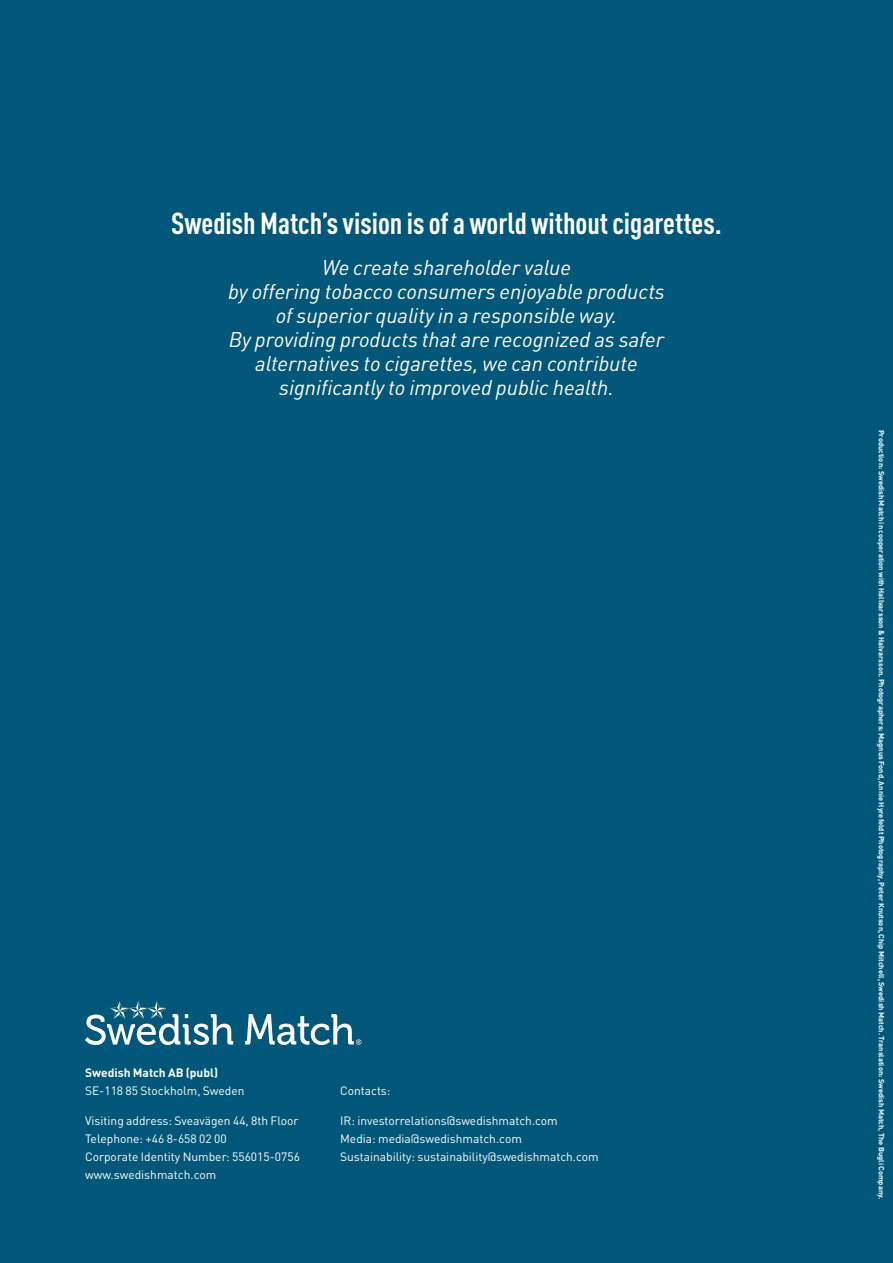
<style>
.page{position:relative;width:893px;height:1263px;background:#005779}
.page>*{position:absolute;margin:0;border:0;box-sizing:border-box;transform-origin:0 0}
.t1{font:700 condensed 30px "DIN Pro";color:#fff}
.t2{font:italic 21px/24px "DIN Pro";color:#fff;text-align:center}
.t3{font:12px/18px "DIN Pro";color:#fff}
.t4{font:700 12px "DIN Pro";color:#fff}
.t5{font:700 7.5px "DIN Pro";color:#fff}
</style>
<div class="page">
<svg style="left:245px;top:1014px;width:116px;height:31px"></svg>
<svg style="left:85px;top:1001px;width:148px;height:44px"></svg>
<p class="t1" style="left:171px;top:201px;width:552px">Swedish Match’s vision is of a world without cigarettes.</p>
<p class="t2" style="left:228px;top:253px;width:438px">We create shareholder value<br>by offering tobacco consumers enjoyable products of superior quality in a responsible way.<br>By providing products that are recognized as safer alternatives to cigarettes, we can contribute significantly to improved public health.</p>
<p class="t4" style="left:85px;top:1062px;width:135px">Swedish Match AB (publ)</p>
<p class="t3" style="left:85px;top:1080px;width:161px">SE-118 85 Stockholm, Sweden</p>
<p class="t3" style="left:85px;top:1111px;width:215px">Visiting address: Sveavägen 44, 8th Floor</p>
<p class="t3" style="left:85px;top:1129px;width:143px">Telephone: +46 8-658 02 00</p>
<p class="t3" style="left:85px;top:1147px;width:216px">Corporate Identity Number: 556015-0756</p>
<p class="t3" style="left:85px;top:1165px;width:133px">www.swedishmatch.com</p>
<p class="t3" style="left:340px;top:1080px;width:52px">Contacts:</p>
<p class="t3" style="left:340px;top:1111px;width:260px">IR: investorrelations@swedishmatch.com<br>Media: media@swedishmatch.com<br>Sustainability: sustainability@swedishmatch.com</p>
<p class="t5" style="left:888px;top:430px;width:771px;rotate:90deg">Production: Swedish Match in cooperation with Hallvarsson &amp; Halvarsson. Photographers: Magnus Fond, Annie Hyrefeldt Photography, Peter Knutson, Chip Mitchell, Swedish Match. Translation: Swedish Match, The Bugli Company.</p>
</div>
